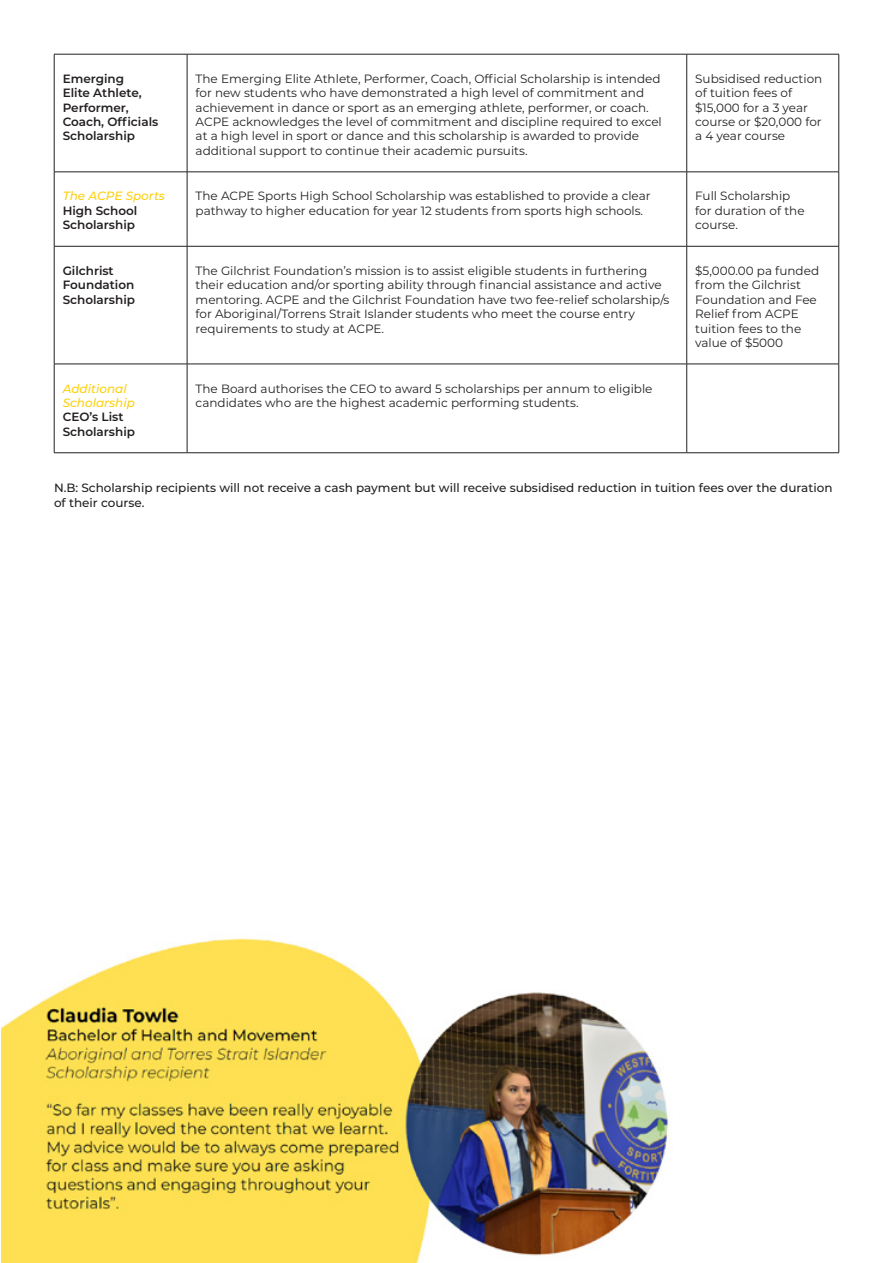
<style>
.page{position:relative;width:893px;height:1263px;background:#fff}
.page>*{position:absolute;margin:0;border:0;box-sizing:border-box;transform-origin:0 0}
.t1{font:12px/14.4px "Montserrat";color:#231f20}
.t2{font:500 12px/14.4px "Montserrat";color:#231f20}
.t3{font:600 12px/14.4px "Montserrat";color:#231f20}
.t4{font:italic 500 12px/14.4px "Montserrat";color:#fcd10d}
.s1{font-weight:600;font-style:normal;color:#231f20}
</style>
<div class="page">
<img style="left:2px;top:938px;width:667px;height:325px">
<hr style="left:54px;top:54px;width:133px;height:1px;background:#231f20">
<hr style="left:54px;top:54px;width:1px;height:118px;background:#231f20">
<hr style="left:187px;top:54px;width:500px;height:1px;background:#231f20">
<hr style="left:187px;top:54px;width:1px;height:118px;background:#231f20">
<hr style="left:687px;top:54px;width:152px;height:1px;background:#231f20">
<hr style="left:686px;top:54px;width:1px;height:118px;background:#231f20">
<hr style="left:838px;top:54px;width:1px;height:118px;background:#231f20">
<hr style="left:54px;top:172px;width:133px;height:1px;background:#231f20">
<hr style="left:54px;top:172px;width:1px;height:74px;background:#231f20">
<hr style="left:187px;top:172px;width:500px;height:1px;background:#231f20">
<hr style="left:187px;top:172px;width:1px;height:74px;background:#231f20">
<hr style="left:687px;top:172px;width:152px;height:1px;background:#231f20">
<hr style="left:686px;top:172px;width:1px;height:74px;background:#231f20">
<hr style="left:838px;top:172px;width:1px;height:74px;background:#231f20">
<hr style="left:54px;top:246px;width:133px;height:1px;background:#231f20">
<hr style="left:54px;top:246px;width:1px;height:118px;background:#231f20">
<hr style="left:187px;top:246px;width:500px;height:1px;background:#231f20">
<hr style="left:187px;top:246px;width:1px;height:118px;background:#231f20">
<hr style="left:687px;top:246px;width:152px;height:1px;background:#231f20">
<hr style="left:686px;top:246px;width:1px;height:118px;background:#231f20">
<hr style="left:838px;top:246px;width:1px;height:118px;background:#231f20">
<hr style="left:54px;top:364px;width:133px;height:1px;background:#231f20">
<hr style="left:54px;top:364px;width:1px;height:89px;background:#231f20">
<hr style="left:187px;top:364px;width:500px;height:1px;background:#231f20">
<hr style="left:187px;top:364px;width:1px;height:89px;background:#231f20">
<hr style="left:687px;top:364px;width:152px;height:1px;background:#231f20">
<hr style="left:686px;top:364px;width:1px;height:89px;background:#231f20">
<hr style="left:838px;top:364px;width:1px;height:89px;background:#231f20">
<hr style="left:54px;top:452px;width:133px;height:1px;background:#231f20">
<hr style="left:187px;top:452px;width:500px;height:1px;background:#231f20">
<hr style="left:687px;top:452px;width:152px;height:1px;background:#231f20">
<p class="t3" style="left:63px;top:71px;width:97px">Emerging<br>Elite Athlete,<br>Performer,<br>Coach, Officials<br>Scholarship</p>
<p class="t1" style="left:196px;top:71px;width:468px">The Emerging Elite Athlete, Performer, Coach, Official Scholarship is intended for new students who have demonstrated a high level of commitment and achievement in dance or sport as an emerging athlete, performer, or coach.<br>ACPE acknowledges the level of commitment and discipline required to excel at a high level in sport or dance and this scholarship is awarded to provide additional support to continue their academic pursuits.</p>
<p class="t1" style="left:695px;top:71px;width:129px">Subsidised reduction of tuition fees of $15,000 for a 3 year course or $20,000 for a 4 year course</p>
<p class="t4" style="left:63px;top:189px;width:104px">The ACPE Sports</p>
<p class="t3" style="left:63px;top:203px;width:76px">High School<br>Scholarship</p>
<p class="t1" style="left:196px;top:189px;width:456px">The ACPE Sports High School Scholarship was established to provide a clear pathway to higher education for year 12 students from sports high schools.</p>
<p class="t1" style="left:695px;top:189px;width:111px">Full Scholarship for duration of the course.</p>
<p class="t3" style="left:63px;top:263px;width:74px">Gilchrist<br>Foundation<br>Scholarship</p>
<p class="t1" style="left:196px;top:263px;width:475px">The Gilchrist Foundation’s mission is to assist eligible students in furthering their education and/or sporting ability through financial assistance and active mentoring. ACPE and the Gilchrist Foundation have two fee-relief scholarship/s for Aboriginal/Torrens Strait Islander students who meet the course entry requirements to study at ACPE.</p>
<p class="t1" style="left:695px;top:263px;width:125px">$5,000.00 pa funded from the Gilchrist<br>Foundation and Fee<br>Relief from ACPE tuition fees to the value of $5000</p>
<p class="t4" style="left:63px;top:381px;width:74px">Additional<br>Scholarship<br><span class="s1">CEO’s List<br>Scholarship</span></p>
<p class="t1" style="left:196px;top:381px;width:458px">The Board authorises the CEO to award 5 scholarships per annum to eligible candidates who are the highest academic performing students.</p>
<p class="t2" style="left:54px;top:480px;width:780px">N.B: Scholarship recipients will not receive a cash payment but will receive subsidised reduction in tuition fees over the duration of their course.</p>
</div>
